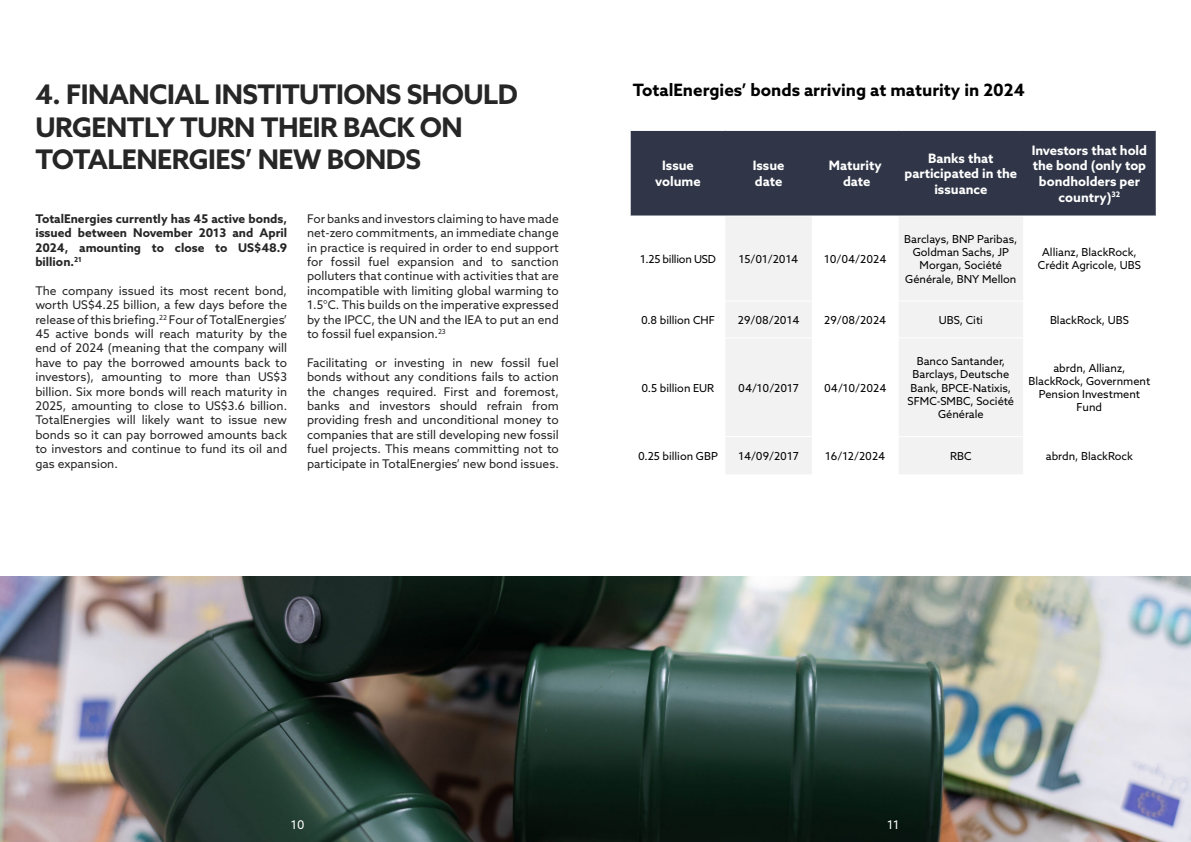
<style>
.page{position:relative;width:1191px;height:842px;background:#fff}
.page>*{position:absolute;margin:0;border:0;box-sizing:border-box;transform-origin:0 0}
.t1{font:700 27px/32.4px "Azo Sans";letter-spacing:-.02em;color:#252625}
.t2{font:700 17px "Azo Sans";color:#000}
.t3{font:700 13px/15.6px "Azo Sans";color:#fff;text-align:center}
.t4{font:12px/14.4px "Azo Sans";color:#252625;text-align:justify}
.t5{font:700 12px/14.4px "Azo Sans";color:#252625;text-align:justify}
.t6{font:12px "Azo Sans";color:#fff}
.t7{font:11px/13.2px "Azo Sans";color:#000;text-align:center}
.t8{font:11px "Azo Sans";letter-spacing:-.02em;color:#000}
</style>
<div class="page">
<img style="left:0;top:576px;width:1191px;height:266px">
<div style="left:630px;top:131px;width:525px;height:85px;background:#303647"></div>
<svg style="left:726px;top:217px;width:297px;height:257px;fill:#f3f2f3"></svg>
<hr style="left:725px;top:301px;width:87px;height:1px;background:#fff">
<hr style="left:812px;top:301px;width:86px;height:1px;background:#fff">
<hr style="left:898px;top:301px;width:125px;height:1px;background:#fff">
<hr style="left:725px;top:338px;width:87px;height:1px;background:#fff">
<hr style="left:812px;top:338px;width:86px;height:1px;background:#fff">
<hr style="left:898px;top:338px;width:125px;height:1px;background:#fff">
<hr style="left:725px;top:436px;width:87px;height:1px;background:#fff">
<hr style="left:812px;top:436px;width:86px;height:1px;background:#fff">
<hr style="left:898px;top:436px;width:125px;height:1px;background:#fff">
<h1 class="t1" style="left:35px;top:80px;width:484px">4. FINANCIAL INSTITUTIONS SHOULD<br>URGENTLY TURN THEIR BACK ON<br>TOTALENERGIES’ NEW BONDS</h1>
<p class="t5" style="left:35px;top:212px;width:253px">TotalEnergies currently has 45 active bonds, issued between November 2013 and April 2024, amounting to close to US$48.9 billion.<sup>21</sup></p>
<p class="t4" style="left:35px;top:284px;width:253px">The company issued its most recent bond, worth US$4.25 billion, a few days before the release of this briefing.<sup>22</sup> Four of TotalEnergies’ 45 active bonds will reach maturity by the end of 2024 (meaning that the company will have to pay the borrowed amounts back to investors), amounting to more than US$3 billion. Six more bonds will reach maturity in 2025, amounting to close to US$3.6 billion.<br>TotalEnergies will likely want to issue new bonds so it can pay borrowed amounts back to investors and continue to fund its oil and gas expansion.</p>
<p class="t4" style="left:307px;top:212px;width:253px">For banks and investors claiming to have made net-zero commitments, an immediate change in practice is required in order to end support for fossil fuel expansion and to sanction polluters that continue with activities that are incompatible with limiting global warming to 1.5°C. This builds on the imperative expressed by the IPCC, the UN and the IEA to put an end to fossil fuel expansion.<sup>23</sup></p>
<p class="t4" style="left:307px;top:356px;width:253px">Facilitating or investing in new fossil fuel bonds without any conditions fails to action the changes required. First and foremost, banks and investors should refrain from providing fresh and unconditional money to companies that are still developing new fossil fuel projects. This means committing not to participate in TotalEnergies’ new bond issues.</p>
<h2 class="t2" style="left:633px;top:83px;width:394px">TotalEnergies’ bonds arriving at maturity in 2024</h2>
<p class="t3" style="left:655px;top:159px;width:47px">Issue volume</p>
<p class="t3" style="left:752px;top:159px;width:33px;text-align:left">Issue date</p>
<p class="t3" style="left:829px;top:159px;width:54px">Maturity date</p>
<p class="t3" style="left:904px;top:151px;width:114px">Banks that participated in the issuance</p>
<p class="t3" style="left:1031px;top:143px;width:117px">Investors that hold the bond (only top bondholders per country)<sup>32</sup></p>
<p class="t8" style="left:640px;top:254px;width:77px">1.25 billion USD</p>
<p class="t7" style="left:739px;top:253px;width:61px">15/01/2014</p>
<p class="t7" style="left:824px;top:253px;width:64px">10/04/2024</p>
<p class="t7" style="left:904px;top:233px;width:115px">Barclays, BNP Paribas,<br>Goldman Sachs, JP<br>Morgan, Société<br>Générale, BNY Mellon</p>
<p class="t7" style="left:1038px;top:246px;width:104px">Allianz, BlackRock,<br>Crédit Agricole, UBS</p>
<p class="t7" style="left:641px;top:314px;width:75px">0.8 billion CHF</p>
<p class="t7" style="left:738px;top:314px;width:63px">29/08/2014</p>
<p class="t7" style="left:824px;top:314px;width:64px">29/08/2024</p>
<p class="t7" style="left:938px;top:314px;width:46px">UBS, Citi</p>
<p class="t7" style="left:1050px;top:314px;width:80px">BlackRock, UBS</p>
<p class="t7" style="left:641px;top:382px;width:74px">0.5 billion EUR</p>
<p class="t7" style="left:738px;top:382px;width:62px">04/10/2017</p>
<p class="t7" style="left:824px;top:382px;width:64px">04/10/2024</p>
<p class="t7" style="left:907px;top:355px;width:108px">Banco Santander,<br>Barclays, Deutsche<br>Bank, BPCE-Natixis,<br>SFMC-SMBC, Société<br>Générale</p>
<p class="t7" style="left:1028px;top:362px;width:123px">abrdn, Allianz,<br>BlackRock, Government<br>Pension Investment<br>Fund</p>
<p class="t7" style="left:638px;top:450px;width:81px">0.25 billion GBP</p>
<p class="t7" style="left:738px;top:450px;width:62px">14/09/2017</p>
<p class="t7" style="left:825px;top:450px;width:61px">16/12/2024</p>
<p class="t7" style="left:950px;top:450px;width:23px">RBC</p>
<p class="t7" style="left:1045px;top:450px;width:89px">abrdn, BlackRock</p>
<p class="t6" style="left:291px;top:819px;width:15px">10</p>
<p class="t6" style="left:887px;top:819px;width:14px">11</p>
</div>
